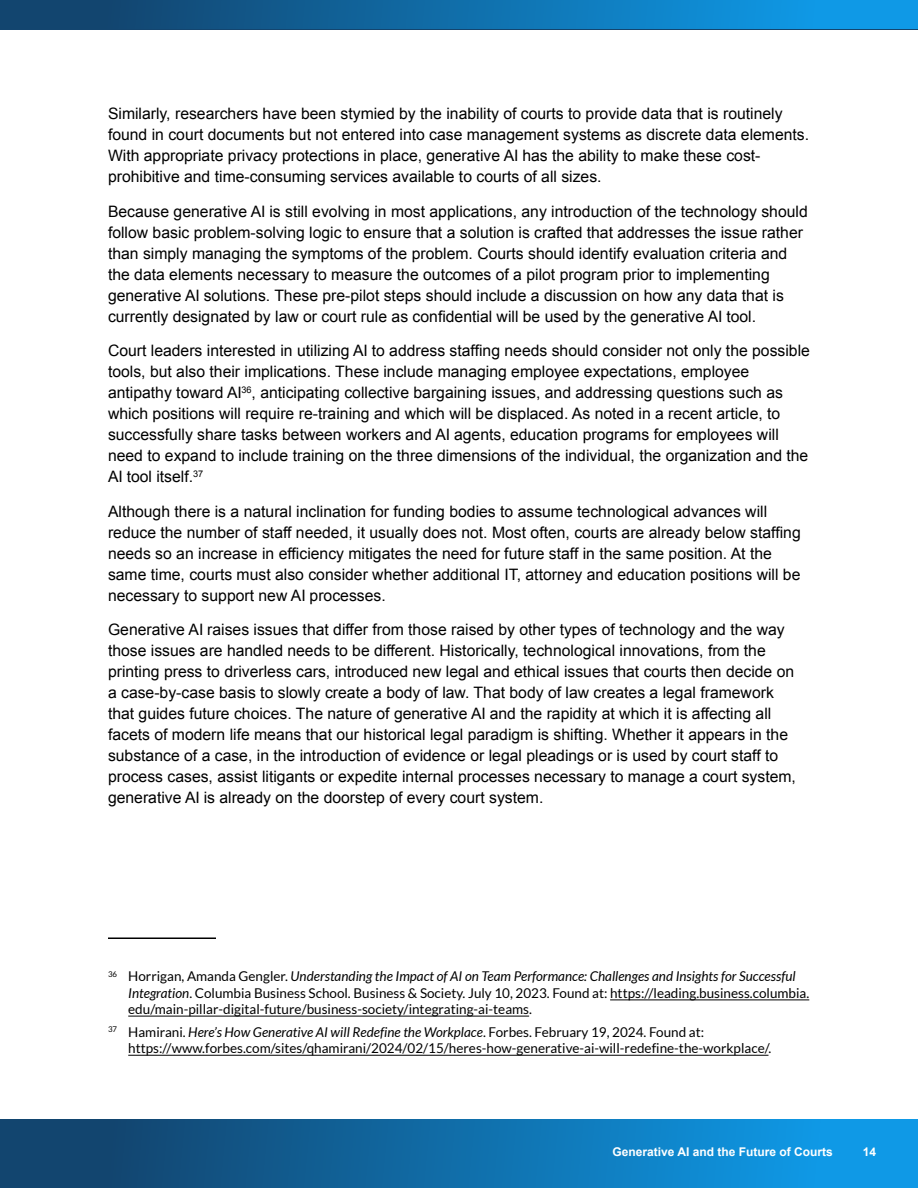
<style>
.page{position:relative;width:918px;height:1188px;background:#fff}
.page>*{position:absolute;margin:0;border:0;box-sizing:border-box;transform-origin:0 0}
.P_Next_page{font:15.75px/21px "Arial";color:#000}
.Note{font:13.5px/16.2px "Lato";color:#000}
.t1{font:700 12px "Arial";color:#fff}
.s1{font-style:italic}
</style>
<div class="page">
<div style="left:0;top:1119px;width:918px;height:69px;background:linear-gradient(to right,#133c63,#0ea0f1)"></div>
<div style="left:0;top:0;width:918px;height:29px;background:linear-gradient(to right,#133c63,#0ea1f1)"></div>
<hr style="left:108px;top:937px;width:108px;height:2px;background:#000">
<hr style="left:610px;top:1000px;width:199px;height:1px;background:#000">
<hr style="left:128px;top:1016px;width:401px;height:1px;background:#000">
<hr style="left:128px;top:1055px;width:641px;height:1px;background:#000">
<p class="P_Next_page" style="left:108px;top:104px;width:703px">Similarly, researchers have been stymied by the inability of courts to provide data that is routinely found in court documents but not entered into case management systems as discrete data elements.<br>With appropriate privacy protections in place, generative A I has the ability to make these cost&shy;prohibitive and time-consuming services available to courts of all sizes.</p>
<p class="P_Next_page" style="left:108px;top:201px;width:701px">Because generative A I is still evolving in most applications, any introduction of the technology should follow basic problem-solving logic to ensure that a solution is crafted that addresses the issue rather than simply managing the symptoms of the problem. Courts should identify evaluation criteria and the data elements necessary to measure the outcomes of a pilot program prior to implementing generative A I solutions. These pre-pilot steps should include a discussion on how any data that is currently designated by law or court rule as confidential will be used by the generative A I tool.</p>
<p class="P_Next_page" style="left:108px;top:341px;width:704px">Court leaders interested in utilizing A I to address staffing needs should consider not only the possible tools, but also their implications. These include managing employee expectations, employee antipathy toward A I<sup>36</sup>, anticipating collective bargaining issues, and addressing questions such as which positions will require re-training and which will be displaced. As noted in a recent article, to successfully share tasks between workers and A I agents, education programs for employees will need to expand to include training on the three dimensions of the individual, the organization and the A I tool itself.<sup>37</sup></p>
<p class="P_Next_page" style="left:108px;top:501px;width:694px">Although there is a natural inclination for funding bodies to assume technological advances will reduce the number of staff needed, it usually does not. Most often, courts are already below staffing needs so an increase in efficiency mitigates the need for future staff in the same position. At the same time, courts must also consider whether additional IT, attorney and education positions will be necessary to support new A I processes.</p>
<p class="P_Next_page" style="left:108px;top:620px;width:690px">Generative A I raises issues that differ from those raised by other types of technology and the way those issues are handled needs to be different. Historically, technological innovations, from the printing press to driverless cars, introduced new legal and ethical issues that courts then decide on a case-by-case basis to slowly create a body of law. That body of law creates a legal framework that guides future choices. The nature of generative A I and the rapidity at which it is affecting all facets of modern life means that our historical legal paradigm is shifting. Whether it appears in the substance of a case, in the introduction of evidence or legal pleadings or is used by court staff to process cases, assist litigants or expedite internal processes necessary to manage a court system, generative A I is already on the doorstep of every court system.</p>
<p class="Note" style="left:128px;top:968px;width:681px;text-indent:-20px"><sup>36</sup> Horrigan, Amanda Gengler. <span class="s1">Understanding the Impact of AI on Team Performance: Challenges and Insights for Successful<br>Integration</span>. Columbia Business School. Business &amp; Society. July 10, 2023. Found at: https://leading.business.columbia. edu/main-pillar-digital-future/business-society/integrating-ai-teams.</p>
<p class="Note" style="left:128px;top:1024px;width:643px;text-indent:-20px"><sup>37</sup> Hamirani. <span class="s1">Here’s How Generative AI will Redefine the Workplace</span>. Forbes. February 19, 2024. Found at: https://www.forbes.com/sites/qhamirani/2024/02/15/heres-how-generative-ai-will-redefine-the-workplace/.</p>
<p class="t1" style="left:612px;top:1144px;width:222px">Generative AI and the Future of Courts</p>
<p class="t1" style="left:863px;top:1144px;width:15px">14</p>
</div>
